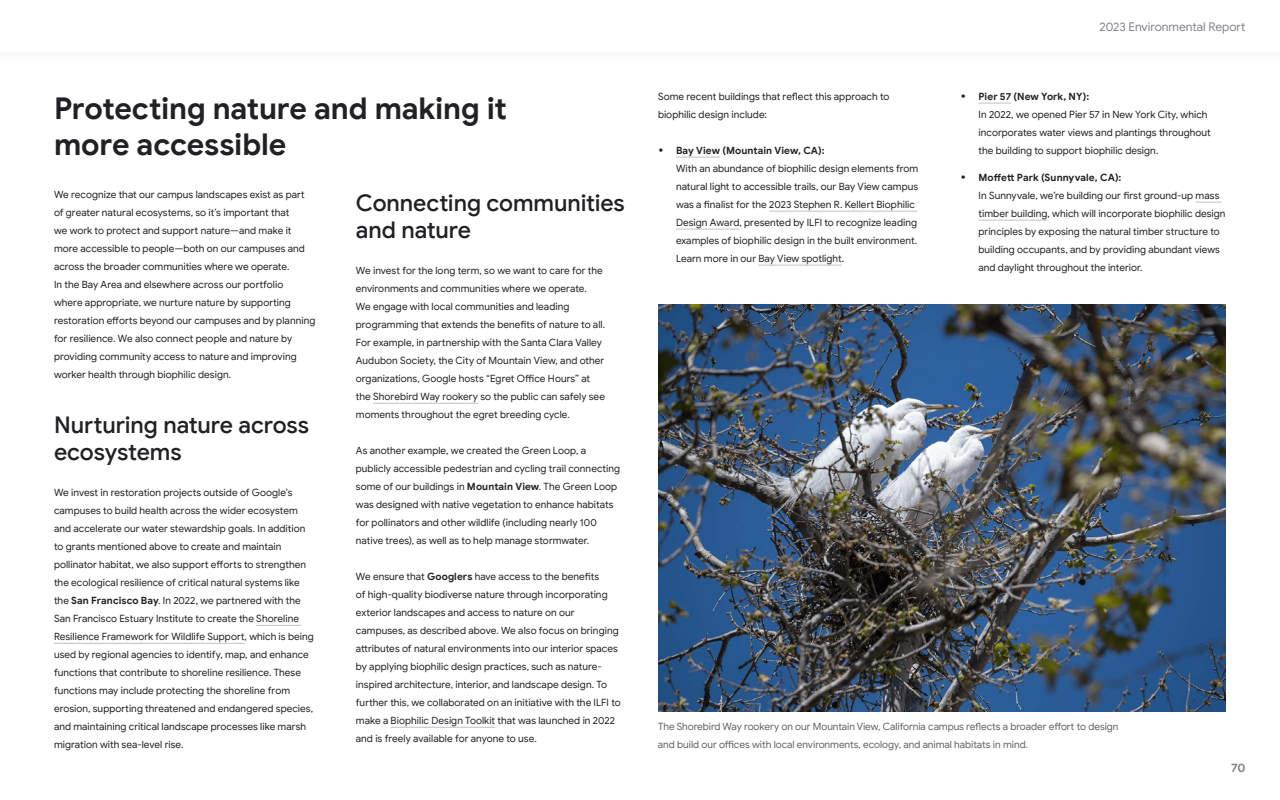
<style>
.page{position:relative;width:1280px;height:800px;background:#fff}
.page>*{position:absolute;margin:0;border:0;box-sizing:border-box;transform-origin:0 0}
.t1{font:700 30px/36px "Google Sans";letter-spacing:-.005em;color:#202124}
.t2{font:500 23px/27.6px "Google Sans";letter-spacing:-.005em;color:#202124}
.t3{font:12px "Google Sans";letter-spacing:-.005em;color:#80868b}
.t4{font:700 12px "Google Sans";color:#80868b}
.t5{font:10px/18px "Google Sans";letter-spacing:.005em;color:#202124}
.t6{font:10px/18px "Google Sans";letter-spacing:-.005em;color:#5f6368}
.s1{font-weight:700}
.s2{font-size:15px}
.s3{color:#000}
</style>
<div class="page">
<div style="left:0;top:45px;width:1280px;height:19px;background:#fbfcfc"></div>
<div style="left:0;top:0;width:1280px;height:51px;background:#fff"></div>
<hr style="left:256px;top:625px;width:45px;height:1px;background:#bdc1c6">
<hr style="left:54px;top:643px;width:191px;height:1px;background:#bdc1c6">
<hr style="left:373px;top:403px;width:105px;height:1px;background:#bdc1c6">
<hr style="left:391px;top:727px;width:104px;height:1px;background:#bdc1c6">
<hr style="left:676px;top:157px;width:44px;height:1px;background:#bdc1c6">
<hr style="left:769px;top:211px;width:148px;height:1px;background:#bdc1c6">
<hr style="left:676px;top:229px;width:63px;height:1px;background:#bdc1c6">
<hr style="left:758px;top:265px;width:84px;height:1px;background:#bdc1c6">
<hr style="left:979px;top:103px;width:32px;height:1px;background:#bdc1c6">
<svg style="left:1196px;top:202px;width:26px;height:1px"></svg>
<hr style="left:979px;top:220px;width:69px;height:1px;background:#bdc1c6">
<img style="left:658px;top:305px;width:568px;height:407px">
<h1 class="t1" style="left:54px;top:91px;width:454px">Protecting nature and making it more accessible</h1>
<p class="t5" style="left:54px;top:186px;width:263px">We recognize that our campus landscapes exist as part of greater natural ecosystems, so it’s important that<br>we work to protect and support nature—and make it more accessible to people—both on our campuses and across the broader communities where we operate.<br>In the Bay Area and elsewhere across our portfolio<br>where appropriate, we nurture nature by supporting restoration efforts beyond our campuses and by planning for resilience. We also connect people and nature by providing community access to nature and improving worker health through biophilic design.</p>
<h2 class="t2" style="left:54px;top:411px;width:257px">Nurturing nature across ecosystems</h2>
<p class="t5" style="left:54px;top:484px;width:261px">We invest in restoration projects outside of Google’s campuses to build health across the wider ecosystem and accelerate our water stewardship goals. In addition to grants mentioned above to create and maintain pollinator habitat, we also support efforts to strengthen the ecological resilience of critical natural systems like the <span class="s1">San Francisco Bay</span>. In 2022, we partnered with the San Francisco Estuary Institute to create the Shoreline Resilience Framework for Wildlife Support, which is being used by regional agencies to identify, map, and enhance functions that contribute to shoreline resilience. These functions may include protecting the shoreline from erosion, supporting threatened and endangered species, and maintaining critical landscape processes like marsh migration with sea-level rise.</p>
<h2 class="t2" style="left:356px;top:189px;width:270px">Connecting communities and nature</h2>
<p class="t5" style="left:356px;top:262px;width:251px">We invest for the long term, so we want to care for the environments and communities where we operate.<br>We engage with local communities and leading programming that extends the benefits of nature to all.<br>For example, in partnership with the Santa Clara Valley Audubon Society, the City of Mountain View, and other organizations, Google hosts “Egret Office Hours” at the Shorebird Way rookery so the public can safely see moments throughout the egret breeding cycle.</p>
<p class="t5" style="left:356px;top:442px;width:266px">As another example, we created the Green Loop, a publicly accessible pedestrian and cycling trail connecting some of our buildings in <span class="s1">Mountain View</span>. The Green Loop was designed with native vegetation to enhance habitats for pollinators and other wildlife (including nearly 100 native trees), as well as to help manage stormwater.</p>
<p class="t5" style="left:356px;top:568px;width:266px">We ensure that <span class="s1">Googlers</span> have access to the benefits<br>of high-quality biodiverse nature through incorporating exterior landscapes and access to nature on our campuses, as described above. We also focus on bringing attributes of natural environments into our interior spaces by applying biophilic design practices, such as nature&shy;inspired architecture, interior, and landscape design. To further this, we collaborated on an initiative with the ILFI to make a Biophilic Design Toolkit that was launched in 2022 and is freely available for anyone to use.</p>
<p class="t5" style="left:658px;top:88px;width:233px">Some recent buildings that reflect this approach to biophilic design include:</p>
<p class="t5" style="left:676px;top:142px;width:244px;text-indent:-18px"><span class="s2">•</span> <span class="s1">Bay View (Mountain View, CA):<br></span>With an abundance of biophilic design elements from natural light to accessible trails, our Bay View campus was a finalist for the 2023 Stephen R. Kellert Biophilic Design Award, presented by ILFI to recognize leading examples of biophilic design in the built environment.<br>Learn more in our Bay View spotlight<span class="s3">.</span></p>
<p class="t3" style="left:1100px;top:19px;width:148px">2023 Environmental Report</p>
<p class="t5" style="left:979px;top:88px;width:234px;text-indent:-18px"><span class="s2">•</span> <span class="s1">Pier 57 (New York, NY):<br></span>In 2022, we opened Pier 57 in New York City, which incorporates water views and plantings throughout the building to support biophilic design.</p>
<p class="t5" style="left:979px;top:169px;width:248px;text-indent:-18px"><span class="s2">•</span> <span class="s1">Moffett Park (Sunnyvale, CA):<br></span>In Sunnyvale, we’re building our first ground-up mass timber building, which will incorporate biophilic design principles by exposing the natural timber structure to building occupants, and by providing abundant views and daylight throughout the interior.</p>
<p class="t6" style="left:658px;top:718px;width:462px">The Shorebird Way rookery on our Mountain View, California campus reflects a broader effort to design and build our offices with local environments, ecology, and animal habitats in mind.</p>
<p class="t4" style="left:1231px;top:761px;width:16px">70</p>
</div>
